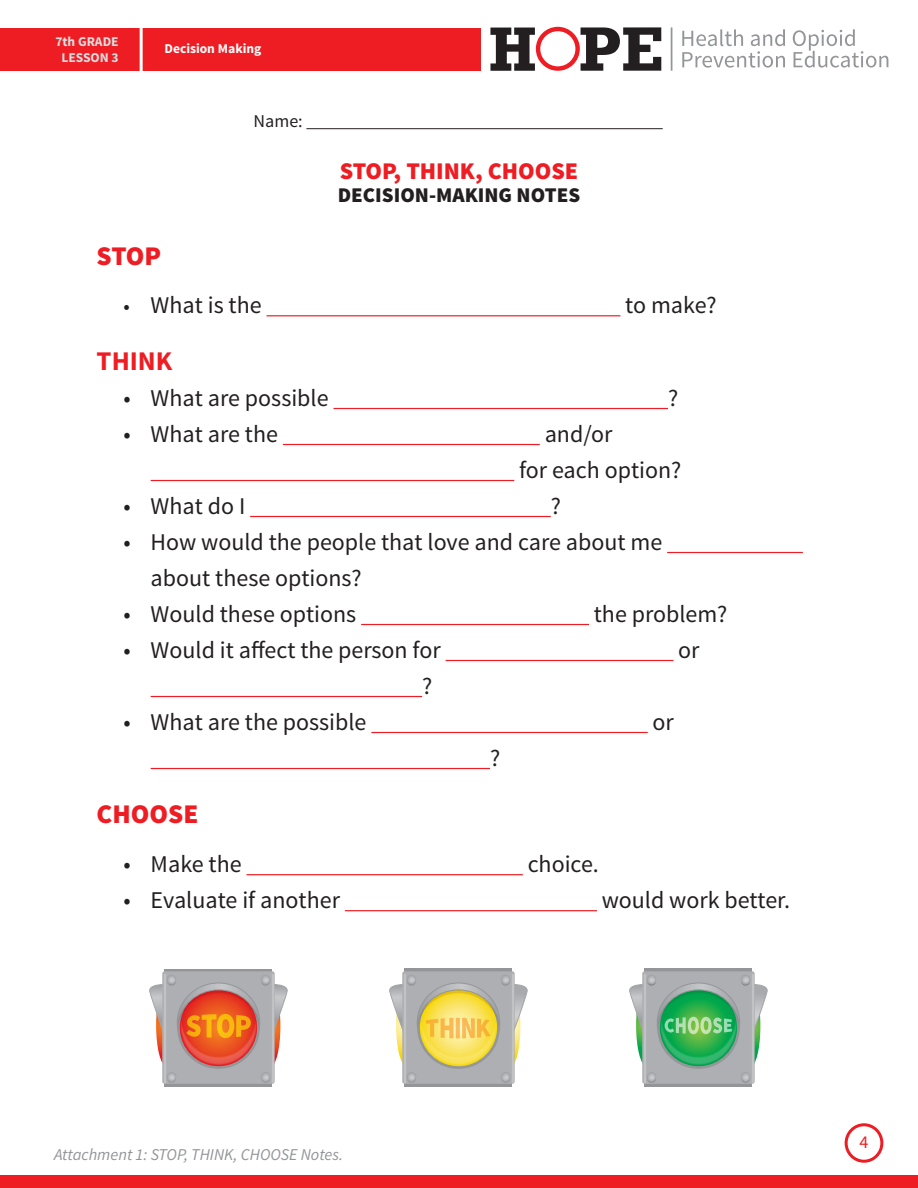
<style>
.page{position:relative;width:918px;height:1188px;background:#fff}
.page>*{position:absolute;margin:0;border:0;box-sizing:border-box;transform-origin:0 0}
.t1{font:900 27px "Source Sans Pro";color:#ee1d23}
.t2{font:700 27px "Source Sans Pro";color:#ee1d23}
.t3{font:24px/36px "Source Sans Pro";color:#231f20}
.t4{font:900 24px "Source Sans Pro";color:#ee1d23}
.t5{font:900 21px "Source Sans Pro";color:#231f20}
.t6{font:18px "Source Sans Pro";color:#231f20}
.t7{font:18px "Source Sans Pro";color:#ee1d23}
.t8{font:italic 16.5px "Source Sans Pro";color:#939598}
.t9{font:700 13.5px/16.2px "Source Sans Pro";color:#dcdddf;text-align:center}
.t10{font:700 13.5px "Source Sans Pro";color:#fff}
.s1{font-size:21px}
</style>
<div class="page">
<div style="left:0;top:1176px;width:918px;height:12px;background:#ee1d23"></div>
<svg style="left:490px;top:27px;width:171px;height:44px"></svg>
<hr style="left:671px;top:27px;width:1px;height:44px;background:#939598">
<svg style="left:682px;top:29px;width:103px;height:39px"></svg>
<svg style="left:793px;top:29px;width:95px;height:39px"></svg>
<div style="left:0;top:28px;width:481px;height:43px;background:#ee1d23"></div>
<hr style="left:267px;top:315px;width:353px;height:1px;background:#ee1d23">
<hr style="left:333px;top:408px;width:335px;height:1px;background:#ee1d23">
<hr style="left:283px;top:444px;width:257px;height:1px;background:#ee1d23">
<hr style="left:151px;top:480px;width:363px;height:1px;background:#ee1d23">
<hr style="left:250px;top:516px;width:301px;height:1px;background:#ee1d23">
<hr style="left:667px;top:552px;width:136px;height:1px;background:#ee1d23">
<hr style="left:361px;top:624px;width:228px;height:1px;background:#ee1d23">
<hr style="left:446px;top:660px;width:227px;height:1px;background:#ee1d23">
<hr style="left:151px;top:696px;width:271px;height:1px;background:#ee1d23">
<hr style="left:371px;top:732px;width:277px;height:1px;background:#ee1d23">
<hr style="left:151px;top:768px;width:339px;height:1px;background:#ee1d23">
<hr style="left:247px;top:874px;width:276px;height:1px;background:#ee1d23">
<hr style="left:345px;top:910px;width:252px;height:1px;background:#ee1d23">
<hr style="left:140px;top:22px;width:3px;height:67px;background:#fff">
<div style="left:845px;top:1123px;width:38px;height:40px;border:3px solid #ee1d23;border-radius:50%"></div>
<hr style="left:306px;top:128px;width:357px;height:1px;background:#231f20">
<div style="left:165px;top:1081px;width:107px;height:6px;background:#939598"></div>
<svg style="left:165px;top:969px;width:107px;height:5px"></svg>
<img style="left:162px;top:969px;width:26px;height:118px">
<img style="left:250px;top:971px;width:25px;height:4px">
<img style="left:162px;top:1067px;width:113px;height:19px">
<svg style="left:167px;top:1073px;width:9px;height:8px"></svg>
<div style="left:167px;top:1072px;width:9px;height:10px;border:1px solid #a4a5a9;border-radius:50%"></div>
<svg style="left:149px;top:975px;width:139px;height:92px;background:#ce9682"></svg>
<svg style="left:405px;top:968px;width:107px;height:6px"></svg>
<div style="left:405px;top:1081px;width:107px;height:6px;background:#939598"></div>
<img style="left:402px;top:968px;width:26px;height:119px">
<img style="left:490px;top:971px;width:25px;height:4px">
<img style="left:402px;top:1067px;width:113px;height:19px">
<svg style="left:407px;top:1073px;width:9px;height:8px"></svg>
<div style="left:407px;top:1072px;width:9px;height:10px;border:1px solid #a4a5a9;border-radius:50%"></div>
<svg style="left:389px;top:975px;width:139px;height:92px;background:#d3c895"></svg>
<svg style="left:645px;top:968px;width:107px;height:6px"></svg>
<div style="left:645px;top:1081px;width:107px;height:6px;background:#939598"></div>
<img style="left:642px;top:968px;width:26px;height:119px">
<img style="left:730px;top:971px;width:25px;height:4px">
<img style="left:642px;top:1067px;width:113px;height:19px">
<svg style="left:647px;top:1073px;width:9px;height:8px"></svg>
<div style="left:647px;top:1072px;width:9px;height:10px;border:1px solid #a4a5a9;border-radius:50%"></div>
<svg style="left:629px;top:975px;width:139px;height:92px;background:#87b998"></svg>
<p class="t9" style="left:55px;top:34px;width:65px">7th GRADE<br>LESSON 3</p>
<p class="t10" style="left:165px;top:40px;width:98px">Decision Making</p>
<p class="t6" style="left:254px;top:110px;width:51px">Name:</p>
<p class="t4" style="left:340px;top:155px;width:240px">STOP, THINK, CHOOSE</p>
<p class="t5" style="left:338px;top:181px;width:244px">DECISION-MAKING NOTES</p>
<p class="t1" style="left:97px;top:239px;width:66px">STOP</p>
<p class="t3" style="left:124px;top:288px;width:140px"><span class="s1">•</span> What is the</p>
<p class="t3" style="left:625px;top:288px;width:93px">to make?</p>
<p class="t2" style="left:97px;top:344px;width:77px">THINK</p>
<p class="t3" style="left:124px;top:381px;width:206px">• What are possible</p>
<p class="t3" style="left:668px;top:381px;width:12px">?</p>
<p class="t3" style="left:124px;top:417px;width:156px">• What are the</p>
<p class="t3" style="left:519px;top:417px;width:164px;text-indent:26px">and/or<br>for each option?</p>
<p class="t3" style="left:124px;top:489px;width:123px">• What do I</p>
<p class="t3" style="left:551px;top:489px;width:12px">?</p>
<p class="t3" style="left:151px;top:525px;width:513px;text-indent:-27px">• How would the people that love and care about me about these options?</p>
<p class="t3" style="left:124px;top:597px;width:234px">• Would these options</p>
<p class="t3" style="left:594px;top:597px;width:135px">the problem?</p>
<p class="t3" style="left:124px;top:633px;width:319px">• Would it affect the person for</p>
<p class="t3" style="left:678px;top:633px;width:23px">or</p>
<p class="t3" style="left:422px;top:669px;width:12px">?</p>
<p class="t3" style="left:124px;top:705px;width:244px">• What are the possible</p>
<p class="t3" style="left:653px;top:705px;width:23px">or</p>
<p class="t3" style="left:490px;top:741px;width:12px">?</p>
<p class="t1" style="left:97px;top:796px;width:103px">CHOOSE</p>
<p class="t3" style="left:124px;top:847px;width:120px">• Make the</p>
<p class="t3" style="left:528px;top:847px;width:73px">choice.</p>
<p class="t3" style="left:124px;top:883px;width:218px">• Evaluate if another</p>
<p class="t3" style="left:602px;top:883px;width:190px">would work better.</p>
<p class="t8" style="left:54px;top:1145px;width:291px">Attachment 1: STOP, THINK, CHOOSE Notes.</p>
<p class="t7" style="left:860px;top:1131px;width:10px">4</p>
</div>
